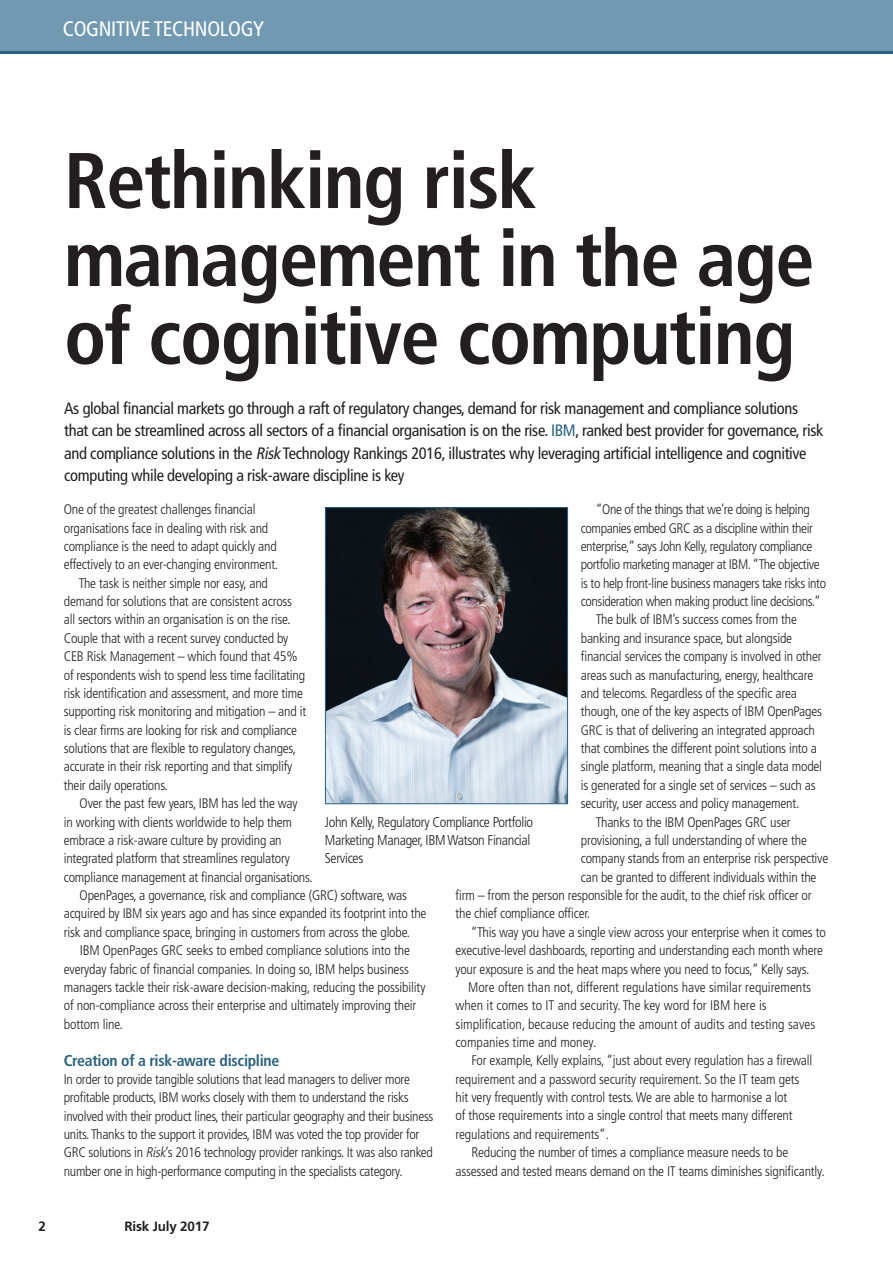
<style>
.page{position:relative;width:893px;height:1263px;background:#fff}
.page>*{position:absolute;margin:0;border:0;box-sizing:border-box;transform-origin:0 0}
.t1{font:700 condensed 78.75px/78px "Frutiger LT Std";letter-spacing:-.02em;color:#231f20}
.t2{font:condensed 21px "Frutiger LT Std";letter-spacing:-.015em;color:#fff}
.t3{font:condensed 16.5px/22.5px "Frutiger LT Std";letter-spacing:-.02em;color:#231f20}
.t4{font:700 condensed 15.75px "Frutiger LT Std";letter-spacing:-.02em;color:#2b627f}
.t5{font:300 condensed 14.25px/18.3px "Frutiger LT Std";letter-spacing:-.025em;color:#231f20}
.t6{font:300 condensed 13.8px/18.3px "Frutiger LT Std";letter-spacing:-.015em;color:#231f20}
.t7{font:700 13.5px "Frutiger LT Std";letter-spacing:-.015em;color:#231f20}
.s1{color:#2b627f}
.s2{font-style:italic}
</style>
<div class="page">
<div style="left:0;top:0;width:893px;height:54px;background:#7199b1"></div>
<hr style="left:0;top:51px;width:893px;height:3px;background:#2b627f">
<img style="left:327px;top:509px;width:239px;height:293px">
<div style="left:325px;top:507px;width:243px;height:297px;border:1px solid #2b627f"></div>
<h2 class="t2" style="left:63px;top:17px;width:203px">cognitive technology</h2>
<h1 class="t1" style="left:64px;top:142px;width:752px">Rethinking risk management in the age of cognitive computing</h1>
<p class="t3" style="left:64px;top:397px;width:761px">As global financial markets go through a raft of regulatory changes, demand for risk management and compliance solutions that can be streamlined across all sectors of a financial organisation is on the rise. <span class="s1">IBM</span>, ranked best provider for governance, risk and compliance solutions in the <span class="s2">Risk</span> Technology Rankings 2016, illustrates why leveraging artificial intelligence and cognitive computing while developing a risk-aware discipline is key</p>
<p class="t6" style="left:596px;top:500px;width:215px">“One of the things that we’re doing is helping</p>
<p class="t6" style="left:581px;top:519px;width:234px">companies embed GRC as a discipline within their</p>
<p class="t6" style="left:581px;top:537px;width:233px">enterprise,” says John Kelly, regulatory compliance</p>
<p class="t6" style="left:581px;top:556px;width:240px">portfolio marketing manager at IBM. “The objective</p>
<p class="t6" style="left:581px;top:574px;width:247px">is to help front-line business managers take risks into</p>
<p class="t6" style="left:581px;top:592px;width:241px">consideration when making product line decisions.”</p>
<p class="t6" style="left:596px;top:611px;width:203px">The bulk of IBM’s success comes from the</p>
<p class="t6" style="left:581px;top:629px;width:213px">banking and insurance space, but alongside</p>
<p class="t6" style="left:581px;top:647px;width:242px">financial services the company is involved in other</p>
<p class="t6" style="left:581px;top:666px;width:234px">areas such as manufacturing, energy, healthcare</p>
<p class="t6" style="left:581px;top:684px;width:218px">and telecoms. Regardless of the specific area</p>
<p class="t6" style="left:581px;top:702px;width:243px">though, one of the key aspects of IBM OpenPages</p>
<p class="t6" style="left:581px;top:721px;width:236px">GRC is that of delivering an integrated approach</p>
<p class="t6" style="left:581px;top:739px;width:238px">that combines the different point solutions into a</p>
<p class="t6" style="left:581px;top:758px;width:243px">single platform, meaning that a single data model</p>
<p class="t6" style="left:581px;top:776px;width:236px">is generated for a single set of services – such as</p>
<p class="t6" style="left:581px;top:794px;width:220px">security, user access and policy management.</p>
<p class="t6" style="left:596px;top:813px;width:196px">Thanks to the IBM OpenPages GRC user</p>
<p class="t6" style="left:581px;top:831px;width:228px">provisioning, a full understanding of where the</p>
<p class="t6" style="left:581px;top:849px;width:249px">company stands from an enterprise risk perspective</p>
<p class="t6" style="left:581px;top:868px;width:237px">can be granted to different individuals within the</p>
<p class="t6" style="left:455px;top:886px;width:358px">firm – from the person responsible for the audit, to the chief risk officer or</p>
<p class="t6" style="left:455px;top:905px;width:136px">the chief compliance officer.</p>
<p class="t6" style="left:471px;top:923px;width:356px">“This way you have a single view across your enterprise when it comes to</p>
<p class="t6" style="left:455px;top:941px;width:369px">executive-level dashboards, reporting and understanding each month where</p>
<p class="t6" style="left:455px;top:960px;width:355px">your exposure is and the heat maps where you need to focus,” Kelly says.</p>
<p class="t6" style="left:468px;top:978px;width:344px">More often than not, different regulations have similar requirements</p>
<p class="t6" style="left:455px;top:996px;width:313px">when it comes to IT and security. The key word for IBM here is</p>
<p class="t6" style="left:455px;top:1015px;width:361px">simplification, because reducing the amount of audits and testing saves</p>
<p class="t6" style="left:455px;top:1033px;width:142px">companies time and money.</p>
<p class="t6" style="left:471px;top:1052px;width:342px">For example, Kelly explains, “just about every regulation has a firewall</p>
<p class="t6" style="left:455px;top:1070px;width:345px">requirement and a password security requirement. So the IT team gets</p>
<p class="t6" style="left:455px;top:1088px;width:333px">hit very frequently with control tests. We are able to harmonise a lot</p>
<p class="t6" style="left:455px;top:1107px;width:339px">of those requirements into a single control that meets many different</p>
<p class="t6" style="left:455px;top:1125px;width:155px">regulations and requirements”.</p>
<p class="t6" style="left:471px;top:1143px;width:318px">Reducing the number of times a compliance measure needs to be</p>
<p class="t6" style="left:455px;top:1162px;width:371px">assessed and tested means demand on the IT teams diminishes significantly.</p>
<p class="t6" style="left:64px;top:500px;width:193px">One of the greatest challenges financial</p>
<p class="t6" style="left:64px;top:519px;width:206px">organisations face in dealing with risk and</p>
<p class="t6" style="left:64px;top:537px;width:214px">compliance is the need to adapt quickly and</p>
<p class="t6" style="left:64px;top:556px;width:216px">effectively to an ever-changing environment.</p>
<p class="t6" style="left:79px;top:574px;width:191px">The task is neither simple nor easy, and</p>
<p class="t6" style="left:64px;top:592px;width:230px">demand for solutions that are consistent across</p>
<p class="t6" style="left:64px;top:611px;width:228px">all sectors within an organisation is on the rise.</p>
<p class="t6" style="left:64px;top:629px;width:226px">Couple that with a recent survey conducted by</p>
<p class="t6" style="left:64px;top:647px;width:235px">CEB Risk Management – which found that 45%</p>
<p class="t6" style="left:64px;top:666px;width:243px">of respondents wish to spend less time facilitating</p>
<p class="t6" style="left:64px;top:684px;width:241px">risk identification and assessment, and more time</p>
<p class="t6" style="left:64px;top:702px;width:244px">supporting risk monitoring and mitigation – and it</p>
<p class="t6" style="left:64px;top:721px;width:235px">is clear firms are looking for risk and compliance</p>
<p class="t6" style="left:64px;top:739px;width:234px">solutions that are flexible to regulatory changes,</p>
<p class="t6" style="left:64px;top:758px;width:230px">accurate in their risk reporting and that simplify</p>
<p class="t6" style="left:64px;top:776px;width:106px">their daily operations.</p>
<p class="t6" style="left:80px;top:794px;width:219px">Over the past few years, IBM has led the way</p>
<p class="t6" style="left:64px;top:813px;width:230px">in working with clients worldwide to help them</p>
<p class="t6" style="left:64px;top:831px;width:219px">embrace a risk-aware culture by providing an</p>
<p class="t6" style="left:64px;top:849px;width:228px">integrated platform that streamlines regulatory</p>
<p class="t6" style="left:64px;top:868px;width:250px">compliance management at financial organisations.</p>
<p class="t6" style="left:80px;top:886px;width:329px">OpenPages, a governance, risk and compliance (GRC) software, was</p>
<p class="t6" style="left:64px;top:905px;width:364px">acquired by IBM six years ago and has since expanded its footprint into the</p>
<p class="t6" style="left:64px;top:923px;width:348px">risk and compliance space, bringing in customers from across the globe.</p>
<p class="t6" style="left:80px;top:941px;width:332px">IBM OpenPages GRC seeks to embed compliance solutions into the</p>
<p class="t6" style="left:64px;top:960px;width:347px">everyday fabric of financial companies. In doing so, IBM helps business</p>
<p class="t6" style="left:64px;top:978px;width:363px">managers tackle their risk-aware decision-making, reducing the possibility</p>
<p class="t6" style="left:64px;top:996px;width:354px">of non-compliance across their enterprise and ultimately improving their</p>
<p class="t6" style="left:64px;top:1015px;width:61px">bottom line.</p>
<p class="t4" style="left:64px;top:1051px;width:217px">Creation of a risk-aware discipline</p>
<p class="t6" style="left:64px;top:1070px;width:371px">In order to provide tangible solutions that lead managers to deliver more profitable products, IBM works closely with them to understand the risks involved with their product lines, their particular geography and their business units. Thanks to the support it provides, IBM was voted the top provider for GRC solutions in <span class="s2">Risk</span>’s 2016 technology provider rankings. It was also ranked number one in high-performance computing in the specialists category.</p>
<p class="t5" style="left:325px;top:813px;width:210px">John Kelly, Regulatory Compliance Portfolio<br>Marketing Manager, IBM Watson Financial<br>Services</p>
<p class="t7" style="left:38px;top:1218px;width:9px">2</p>
<p class="t7" style="left:124px;top:1218px;width:87px">Risk July 2017</p>
</div>
